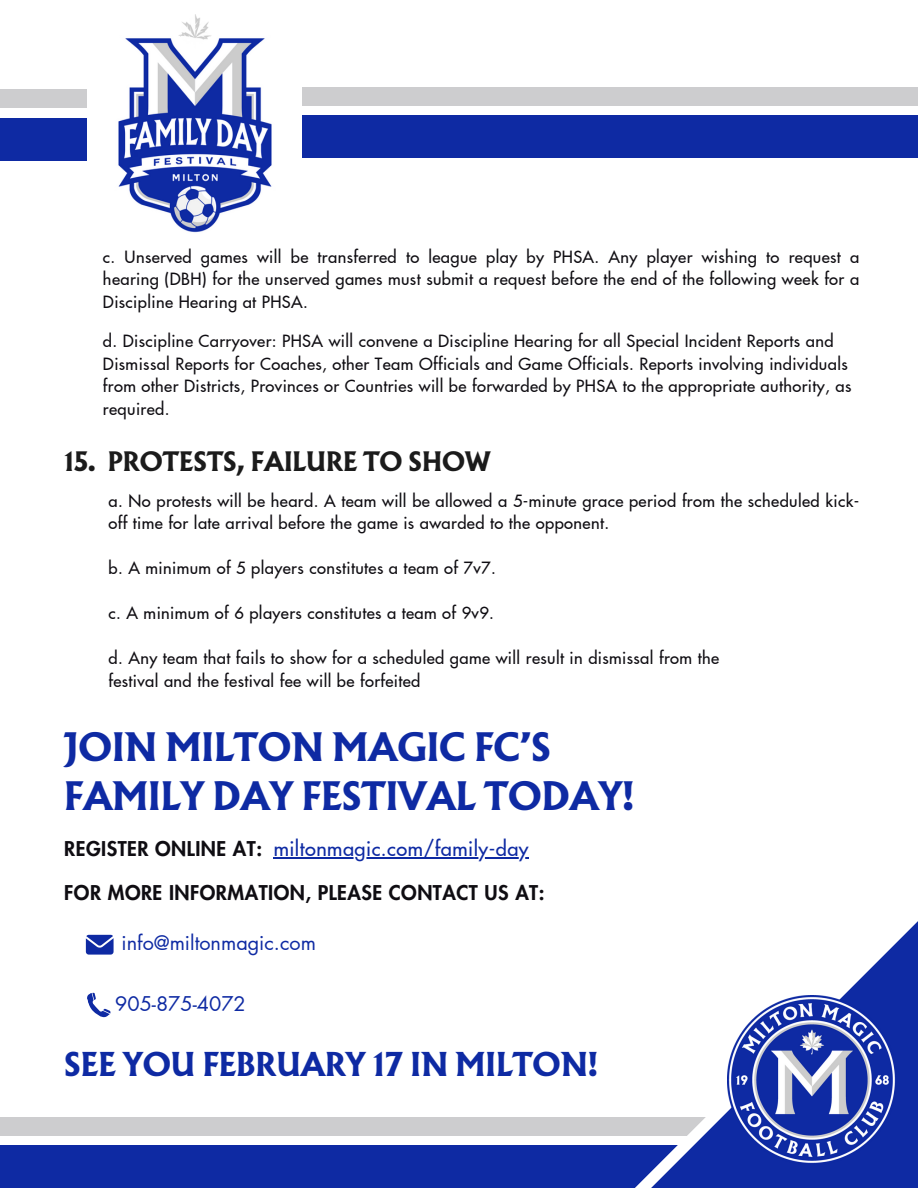
<style>
.page{position:relative;width:918px;height:1188px;background:#fff}
.page>*{position:absolute;margin:0;border:0;box-sizing:border-box;transform-origin:0 0}
.t1{font:900 35.1px/48.9px "Albertus Nova";color:#0e2aa3}
.t2{font:900 29.4px "Albertus Nova";color:#0e2aa3}
.t3{font:900 24px "Albertus Nova";color:#1b1b1b}
.t4{font:800 19.95px "Futura LT Pro";letter-spacing:.025em;color:#0f0d12}
.t5{font:500 19.95px "Futura LT Pro";letter-spacing:.025em;color:#0e2aa3}
.t6{font:19.8px "Futura LT Pro";color:#0e2aa3}
.t7{font:500 16.5px/22.5px "Futura LT Pro";letter-spacing:.025em;color:#0f0d12}
</style>
<div class="page">
<div style="left:302px;top:88px;width:616px;height:18px;background:#cdcdcf"></div>
<div style="left:0;top:90px;width:87px;height:18px;background:#cdcdcf"></div>
<div style="left:302px;top:116px;width:616px;height:42px;background:#0e2aa3"></div>
<div style="left:0;top:118px;width:87px;height:42px;background:#0e2aa3"></div>
<img style="left:118px;top:15px;width:154px;height:218px">
<div style="left:0;top:1118px;width:918px;height:18px;background:#cdcdcf"></div>
<div style="left:0;top:1146px;width:918px;height:42px;background:#0e2aa3"></div>
<svg style="left:266px;top:857px;width:652px;height:331px"></svg>
<img style="left:727px;top:996px;width:169px;height:168px">
<hr style="left:274px;top:857px;width:255px;height:1px;background:#0e2aa3">
<svg style="left:86px;top:935px;width:28px;height:20px"></svg>
<svg style="left:87px;top:992px;width:24px;height:26px"></svg>
<p class="t7" style="left:103px;top:246px;width:758px;text-align:justify">c. Unserved games will be transferred to league play by PHSA. Any player wishing to request a hearing (DBH) for the unserved games must submit a request before the end of the following week for a Discipline Hearing at PHSA.</p>
<h4 class="t7" style="left:103px;top:331px;width:750px">d. Discipline Carryover: PHSA will convene a Discipline Hearing for all Special Incident Reports and Dismissal Reports for Coaches, other Team Officials and Game Officials. Reports involving individuals from other Districts, Provinces or Countries will be forwarded by PHSA to the appropriate authority, as required.</h4>
<p class="t3" style="left:64px;top:452px;width:428px">15. PROTESTS, FAILURE TO SHOW</p>
<p class="t7" style="left:108px;top:490px;width:752px">a. No protests will be heard. A team will be allowed a 5-minute grace period from the scheduled kick&shy;off time for late arrival before the game is awarded to the opponent.</p>
<p class="t7" style="left:108px;top:558px;width:389px">b. A minimum of 5 players constitutes a team of 7v7.</p>
<p class="t7" style="left:108px;top:603px;width:387px">c. A minimum of 6 players constitutes a team of 9v9.</p>
<h3 class="t7" style="left:108px;top:648px;width:612px">d. Any team that fails to show for a scheduled game will result in dismissal from the</h3>
<p class="t7" style="left:108px;top:670px;width:313px">festival and the festival fee will be forfeited</p>
<p class="t1" style="left:64px;top:726px;width:572px">JOIN MILTON MAGIC FC’S<br>FAMILY DAY FESTIVAL TODAY!</p>
<p class="t4" style="left:64px;top:840px;width:199px">REGISTER ONLINE AT:</p>
<p class="t5" style="left:274px;top:840px;width:256px">miltonmagic.com/family-day</p>
<h1 class="t4" style="left:64px;top:884px;width:482px">FOR MORE INFORMATION, PLEASE CONTACT US AT:</h1>
<p class="t6" style="left:122px;top:933px;width:196px">info@miltonmagic.com</p>
<h4 class="t6" style="left:115px;top:995px;width:132px">905-875-4072</h4>
<h6 class="t2" style="left:64px;top:1052px;width:536px">SEE YOU FEBRUARY 17 IN MILTON!</h6>
</div>
